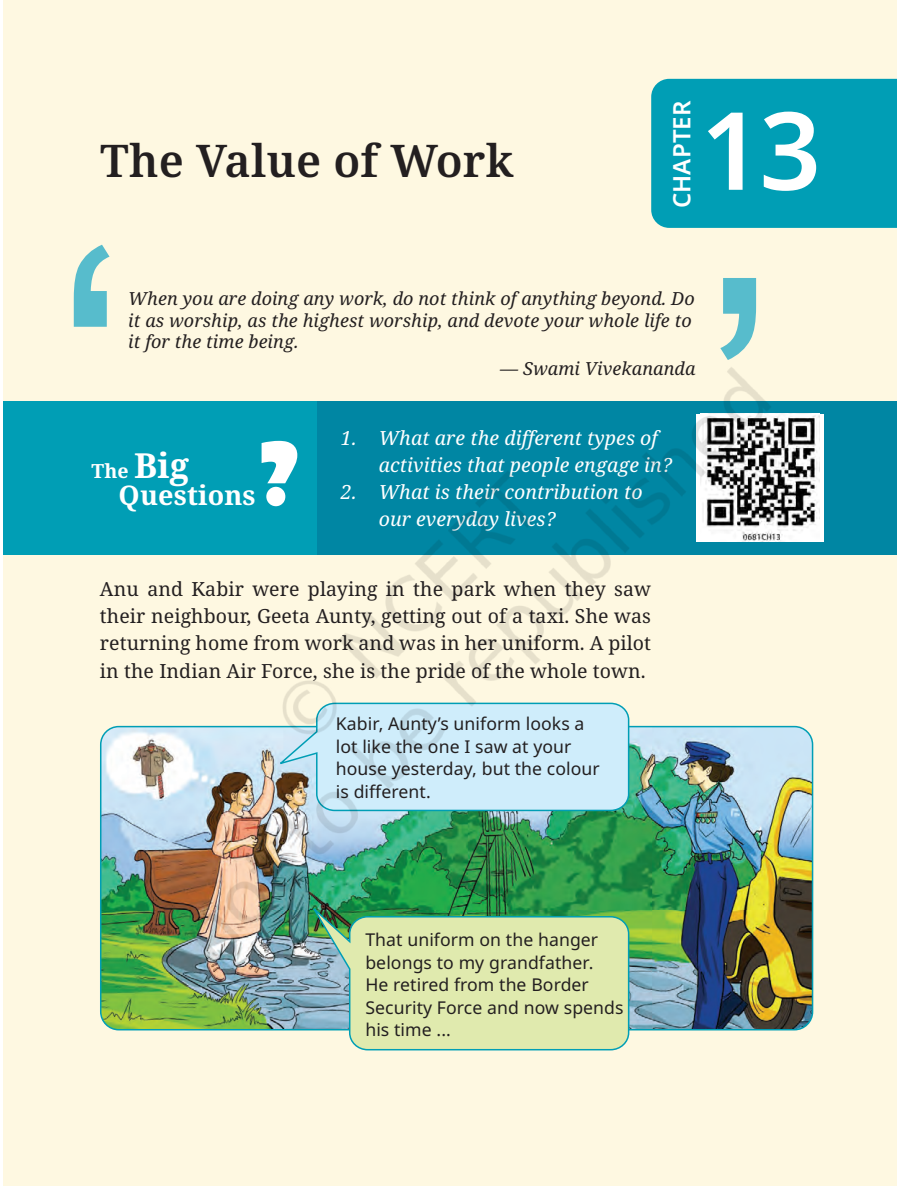
<style>
.page{position:relative;width:897px;height:1186px;background:#fff}
.page>*{position:absolute;margin:0;border:0;box-sizing:border-box;transform-origin:0 0}
.t1{font:600 108px "Noto Sans";color:#fff}
.t2{font:600 45px "Noto Serif";letter-spacing:.005em;color:#231f20}
.t3{font:700 27px "Noto Serif";letter-spacing:.005em;color:#fff}
.t4{font:600 24px "Noto Sans";letter-spacing:.005em;color:#fff}
.t5{font:19.5px/27px "Noto Serif";letter-spacing:.005em;color:#231f20;text-align:justify}
.t6{font:italic 19.5px/27px "Noto Serif";letter-spacing:.005em;color:#fff}
.t7{font:700 19.5px "Noto Serif";color:#fff}
.t8{font:italic 18px/21.6px "Noto Serif";letter-spacing:.005em;color:#231f20}
.t9{font:17.7px/22.5px "Noto Sans";letter-spacing:.005em;color:#231f20}
.s1{font-size:34.5px}
</style>
<div class="page">
<img style="left:3px;top:0;width:893px;height:1186px">
<img style="left:84px;top:291px;width:704px;height:705px">
<h2 class="t2" style="left:100px;top:130px;width:415px">The Value of Work</h2>
<h3 class="t4" style="left:664px;top:208px;width:109px;rotate:-90deg">CHAPTER</h3>
<h1 class="t1" style="left:706px;top:75px;width:117px">13</h1>
<p class="t8" style="left:128px;top:288px;width:568px">When you are doing any work, do not think of anything beyond. Do it as worship, as the highest worship, and devote your whole life to it for the time being.</p>
<p class="t8" style="left:500px;top:358px;width:197px">— Swami Vivekananda</p>
<p class="t7" style="left:92px;top:457px;width:99px">The <span class="s1">Big</span></p>
<h3 class="t3" style="left:119px;top:476px;width:139px">Questions</h3>
<p class="t6" style="left:379px;top:425px;width:294px;text-indent:-38px">1. What are the different types of activities that people engage in?</p>
<p class="t6" style="left:379px;top:479px;width:265px;text-indent:-38px">2. What is their contribution to our everyday lives?</p>
<p class="t5" style="left:100px;top:576px;width:552px">Anu and Kabir were playing in the park when they saw their neighbour, Geeta Aunty, getting out of a taxi. She was returning home from work and was in her uniform. A pilot in the Indian Air Force, she is the pride of the whole town.</p>
<p class="t9" style="left:336px;top:713px;width:265px">Kabir, Aunty’s uniform looks a lot like the one I saw at your house yesterday, but the colour is different.</p>
<p class="t9" style="left:365px;top:929px;width:260px">That uniform on the hanger belongs to my grandfather.<br>He retired from the Border<br>Security Force and now spends his time ...</p>
</div>
